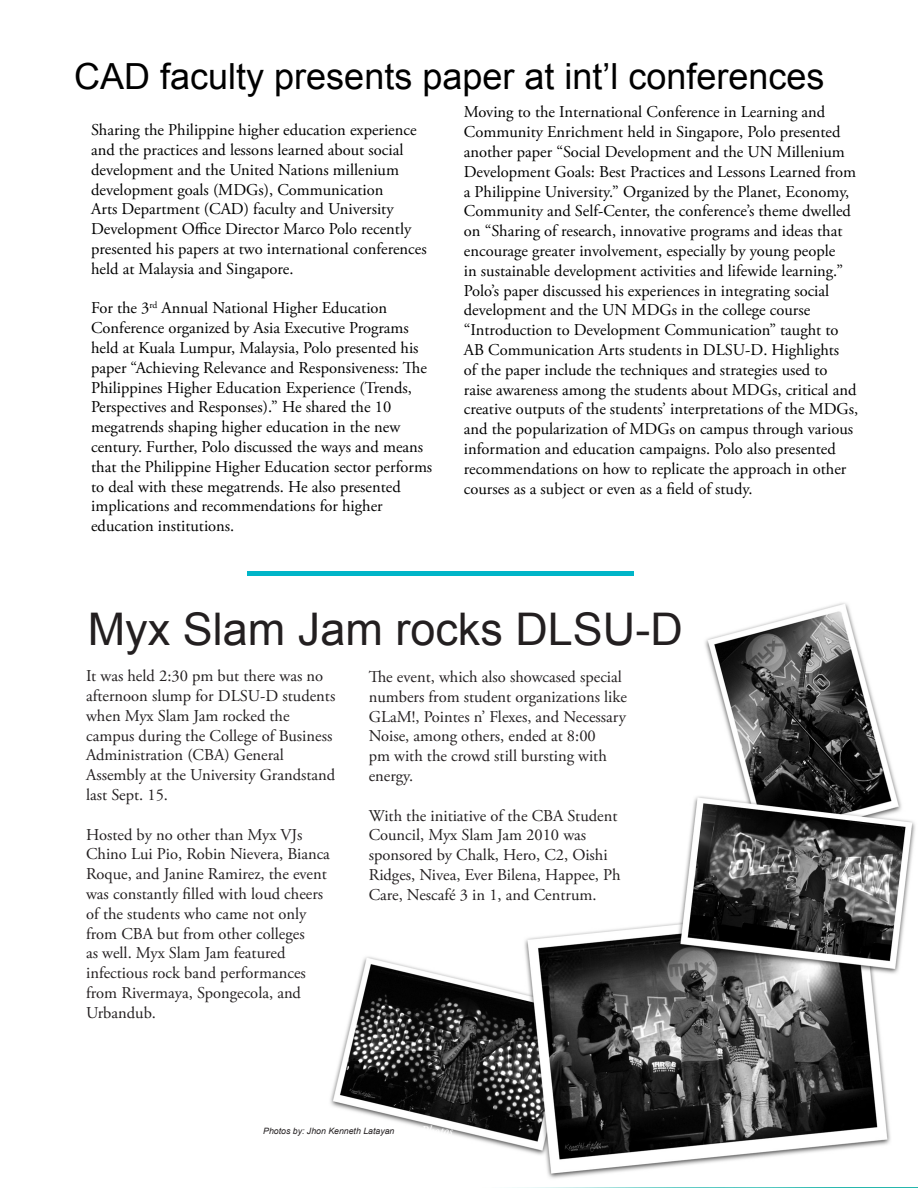
<style>
.page{position:relative;width:918px;height:1188px;background:#fff}
.page>*{position:absolute;margin:0;border:0;box-sizing:border-box;transform-origin:0 0}
.t1{font:45px "Arial";color:#231f20}
.t2{font:36px "Arial";color:#000}
.t3{font:16.5px/19.8px "Adobe Garamond Pro";color:#000}
.t4{font:16.5px/19.8px "Adobe Garamond Pro";color:#231f20}
.t5{font:italic 13.5px "Adobe Garamond Pro";color:#fff}
.t6{font:italic 8.7px "Arial";color:#231f20}
</style>
<div class="page">
<img style="left:247px;top:571px;width:668px;height:608px">
<div style="left:248px;top:571px;width:386px;height:5px;background:#00b5c8"></div>
<p class="t2" style="left:74px;top:53px;width:752px">CAD faculty presents paper at int’l conferences</p>
<p class="t3" style="left:91px;top:121px;width:337px">Sharing the Philippine higher education experience and the practices and lessons learned about social development and the United Nations millenium development goals (MDGs), Communication<br>Arts Department (CAD) faculty and University Development Office Director Marco Polo recently presented his papers at two international conferences held at Malaysia and Singapore.</p>
<p class="t3" style="left:91px;top:299px;width:343px">For the 3<sup>rd</sup> Annual National Higher Education Conference organized by Asia Executive Programs held at Kuala Lumpur, Malaysia, Polo presented his paper “Achieving Relevance and Responsiveness: The Philippines Higher Education Experience (Trends, Perspectives and Responses).” He shared the 10 megatrends shaping higher education in the new century. Further, Polo discussed the ways and means that the Philippine Higher Education sector performs to deal with these megatrends. He also presented implications and recommendations for higher education institutions.</p>
<p class="t3" style="left:464px;top:103px;width:396px">Moving to the International Conference in Learning and Community Enrichment held in Singapore, Polo presented another paper “Social Development and the UN Millenium Development Goals: Best Practices and Lessons Learned from a Philippine University.” Organized by the Planet, Economy, Community and Self-Center, the conference’s theme dwelled on “Sharing of research, innovative programs and ideas that encourage greater involvement, especially by young people<br>in sustainable development activities and lifewide learning.” Polo’s paper discussed his experiences in integrating social development and the UN MDGs in the college course “Introduction to Development Communication” taught to AB Communication Arts students in DLSU-D. Highlights<br>of the paper include the techniques and strategies used to raise awareness among the students about MDGs, critical and creative outputs of the students’ interpretations of the MDGs, and the popularization of MDGs on campus through various information and education campaigns. Polo also presented recommendations on how to replicate the approach in other courses as a subject or even as a field of study.</p>
<p class="t1" style="left:88px;top:600px;width:597px">Myx Slam Jam rocks DLSU-D</p>
<p class="t4" style="left:86px;top:667px;width:251px">It was held 2:30 pm but there was no afternoon slump for DLSU-D students when Myx Slam Jam rocked the campus during the College of Business<br>Administration (CBA) General<br>Assembly at the University Grandstand last Sept. 15.</p>
<p class="t4" style="left:86px;top:825px;width:245px">Hosted by no other than Myx VJs<br>Chino Lui Pio, Robin Nievera, Bianca<br>Roque, and Janine Ramirez, the event was constantly filled with loud cheers of the students who came not only from CBA but from other colleges<br>as well. Myx Slam Jam featured infectious rock band performances from Rivermaya, Spongecola, and<br>Urbandub.</p>
<p class="t4" style="left:369px;top:667px;width:260px">The event, which also showcased special numbers from student organizations like GLaM!, Pointes n’ Flexes, and Necessary Noise, among others, ended at 8:00<br>pm with the crowd still bursting with energy.</p>
<p class="t4" style="left:369px;top:806px;width:253px">With the initiative of the CBA Student Council, Myx Slam Jam 2010 was sponsored by Chalk, Hero, C2, Oishi Ridges, Nivea, Ever Bilena, Happee, Ph Care, Nescafé 3 in 1, and Centrum.</p>
<p class="t6" style="left:263px;top:1125px;width:133px">Photos by: Jhon Kenneth Latayan</p>
<p class="t5" style="left:421px;top:1123px;width:34px">Photos</p>
</div>
